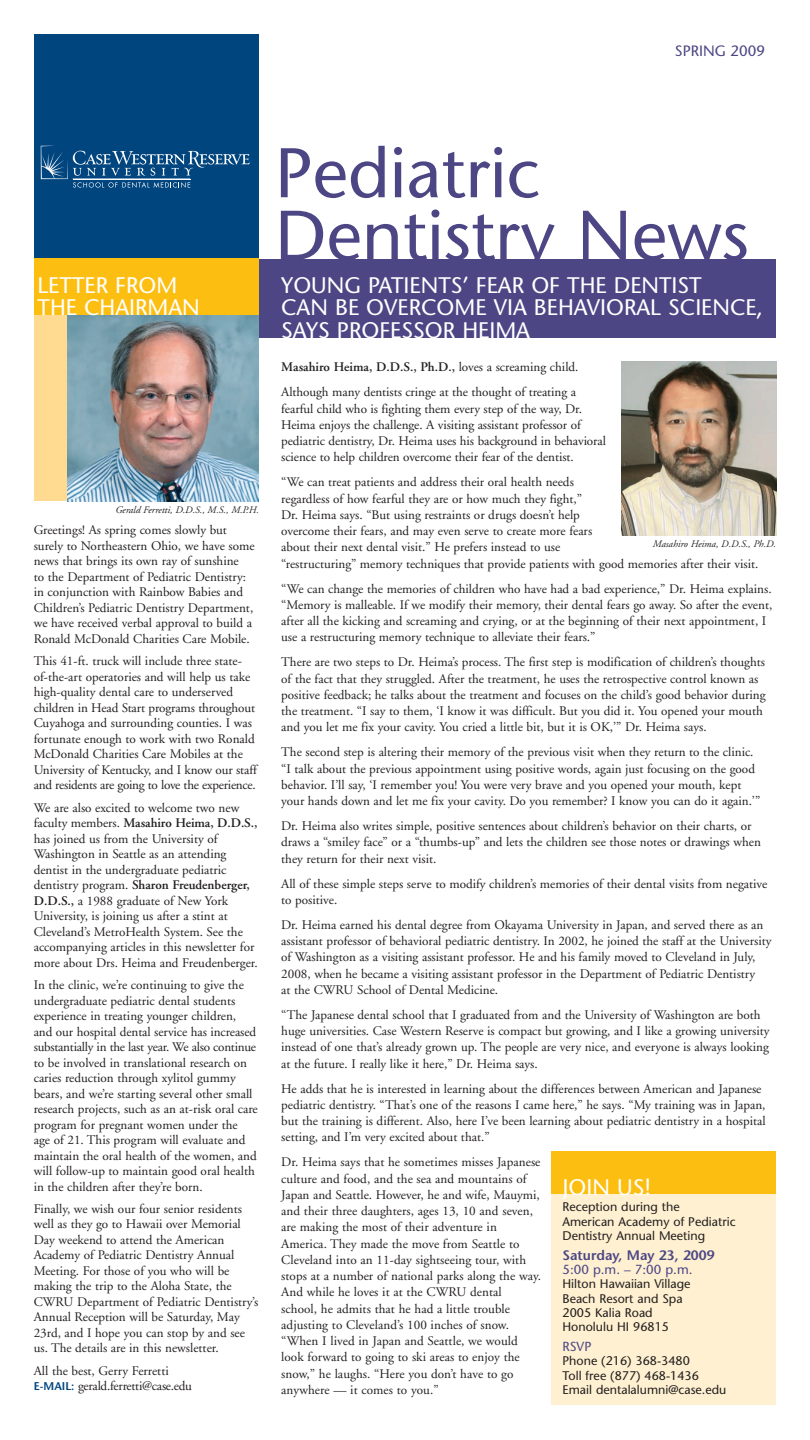
<style>
.page{position:relative;width:810px;height:1440px;background:#fff}
.page>*{position:absolute;margin:0;border:0;box-sizing:border-box;transform-origin:0 0}
.t1{font:70px/62.5px "Stone Sans";color:#4c4685}
.t2{font:22.5px/22.5px "Stone Sans";color:#fff}
.t3{font:15px "Stone Sans";color:#4c4685}
.t4{font:600 13.75px "Stone Sans";color:#4c4685}
.t5{font:13.12px/15.5px "Adobe Garamond";color:#231f20}
.t6{font:13.12px/15px "Adobe Garamond";letter-spacing:-.02em;color:#231f20}
.t7{font:13.12px "Stone Sans";color:#4c4685}
.t8{font:12.5px/14.4px "Stone Sans";color:#231f20}
.t9{font:italic 10px "Adobe Garamond";color:#231f20}
.s1{font-weight:600}
.s2{font-family:"Stone Sans";font-weight:600;font-size:11.25px;color:#01457f}
</style>
<div class="page">
<img style="left:622px;top:362px;width:154px;height:174px">
<div style="left:259px;top:259px;width:517px;height:79px;background:#4c4685"></div>
<div style="left:34px;top:34px;width:225px;height:225px;background:#01457f"></div>
<svg style="left:41px;top:146px;width:209px;height:42px"></svg>
<hr style="left:73px;top:179px;width:117px;height:1px;background:#fff">
<div style="left:34px;top:314px;width:56px;height:187px;background:#fedb90"></div>
<img style="left:68px;top:315px;width:191px;height:186px">
<div style="left:34px;top:259px;width:225px;height:56px;background:#fdbe12"></div>
<div style="left:551px;top:1193px;width:225px;height:211px;background:#fef0d0"></div>
<div style="left:551px;top:1152px;width:225px;height:42px;background:#fdbe12"></div>
<p class="t3" style="left:675px;top:45px;width:92px">SPRING 2009</p>
<h2 class="t2" style="left:38px;top:276px;width:164px">LETTER FROM<br>THE CHAIRMAN</h2>
<p class="t9" style="left:115px;top:506px;width:145px">Gerald Ferretti, D.D.S., M.S., M.P.H.</p>
<p class="t5" style="left:34px;top:524px;width:223px">Greetings! As spring comes slowly but surely to Northeastern Ohio, we have some news that brings its own ray of sunshine<br>to the Department of Pediatric Dentistry: in conjunction with Rainbow Babies and Children’s Pediatric Dentistry Department, we have received verbal approval to build a Ronald McDonald Charities Care Mobile.</p>
<p class="t5" style="left:34px;top:655px;width:225px">This 41-ft. truck will include three state&shy;of-the-art operatories and will help us take high-quality dental care to underserved children in Head Start programs throughout Cuyahoga and surrounding counties. I was fortunate enough to work with two Ronald McDonald Charities Care Mobiles at the University of Kentucky, and I know our staff and residents are going to love the experience.</p>
<p class="t5" style="left:34px;top:801px;width:226px">We are also excited to welcome two new faculty members. <span class="s1">Masahiro Heima, D.D.S., </span>has joined us from the University of Washington in Seattle as an attending dentist in the undergraduate pediatric dentistry program. <span class="s1">Sharon Freudenberger, D.D.S.,</span> a 1988 graduate of New York University, is joining us after a stint at Cleveland’s MetroHealth System. See the accompanying articles in this newsletter for more about Drs. Heima and Freudenberger.</p>
<p class="t5" style="left:34px;top:978px;width:226px">In the clinic, we’re continuing to give the undergraduate pediatric dental students experience in treating younger children, and our hospital dental service has increased substantially in the last year. We also continue to be involved in translational research on caries reduction through xylitol gummy bears, and we’re starting several other small research projects, such as an at-risk oral care program for pregnant women under the<br>age of 21. This program will evaluate and maintain the oral health of the women, and will follow-up to maintain good oral health in the children after they’re born.</p>
<p class="t5" style="left:34px;top:1202px;width:226px">Finally, we wish our four senior residents well as they go to Hawaii over Memorial Day weekend to attend the American Academy of Pediatric Dentistry Annual Meeting. For those of you who will be making the trip to the Aloha State, the CWRU Department of Pediatric Dentistry’s Annual Reception will be Saturday, May 23rd, and I hope you can stop by and see us. The details are in this newsletter.</p>
<p class="t6" style="left:34px;top:1364px;width:160px">All the best, Gerry Ferretti<br><span class="s2">E-MAIL:</span> gerald.ferretti@case.edu</p>
<h1 class="t1" style="left:275px;top:149px;width:476px">Pediatric<br>Dentistry News</h1>
<h2 class="t2" style="left:281px;top:276px;width:483px">YOUNG PATIENTS’ FEAR OF THE DENTIST<br>CAN BE OVERCOME VIA BEHAVIORAL SCIENCE,<br>SAYS PROFESSOR HEIMA</h2>
<p class="t5" style="left:281px;top:356px;width:299px;line-height:25px"><span class="s1">Masahiro Heima, D.D.S., Ph.D.,</span> loves a screaming child.<br>Although many dentists cringe at the thought of treating a</p>
<p class="t5" style="left:281px;top:401px;width:326px;line-height:16.2px">fearful child who is fighting them every step of the way, Dr.<br>Heima enjoys the challenge. A visiting assistant professor of pediatric dentistry, Dr. Heima uses his background in behavioral science to help children overcome their fear of the dentist.</p>
<p class="t5" style="left:281px;top:475px;width:479px;line-height:16.2px">“We can treat patients and address their oral health needs<br>regardless of how fearful they are or how much they fight,”<br>Dr. Heima says. “But using restraints or drugs doesn’t help<br>overcome their fears, and may even serve to create more fears<br>about their next dental visit.” He prefers instead to use<br>“restructuring” memory techniques that provide patients with good memories after their visit.</p>
<p class="t5" style="left:281px;top:581px;width:493px;line-height:16.2px">“We can change the memories of children who have had a bad experience,” Dr. Heima explains. “Memory is malleable. If we modify their memory, their dental fears go away. So after the event, after all the kicking and screaming and crying, or at the beginning of their next appointment, I use a restructuring memory technique to alleviate their fears.”</p>
<p class="t5" style="left:281px;top:655px;width:486px;line-height:16.2px">There are two steps to Dr. Heima’s process. The first step is modification of children’s thoughts of the fact that they struggled. After the treatment, he uses the retrospective control known as positive feedback; he talks about the treatment and focuses on the child’s good behavior during the treatment. “I say to them, ‘I know it was difficult. But you did it. You opened your mouth and you let me fix your cavity. You cried a little bit, but it is OK,’” Dr. Heima says.</p>
<p class="t5" style="left:281px;top:745px;width:481px;line-height:16.2px">The second step is altering their memory of the previous visit when they return to the clinic. “I talk about the previous appointment using positive words, again just focusing on the good behavior. I’ll say, ‘I remember you! You were very brave and you opened your mouth, kept your hands down and let me fix your cavity. Do you remember? I know you can do it again.’”</p>
<p class="t5" style="left:281px;top:819px;width:481px;line-height:16.2px">Dr. Heima also writes simple, positive sentences about children’s behavior on their charts, or draws a “smiley face” or a “thumbs-up” and lets the children see those notes or drawings when they return for their next visit.</p>
<p class="t5" style="left:281px;top:876px;width:488px;line-height:16.2px">All of these simple steps serve to modify children’s memories of their dental visits from negative to positive.</p>
<p class="t5" style="left:281px;top:918px;width:492px;line-height:16.2px">Dr. Heima earned his dental degree from Okayama University in Japan, and served there as an assistant professor of behavioral pediatric dentistry. In 2002, he joined the staff at the University of Washington as a visiting assistant professor. He and his family moved to Cleveland in July, 2008, when he became a visiting assistant professor in the Department of Pediatric Dentistry<br>at the CWRU School of Dental Medicine.</p>
<p class="t5" style="left:281px;top:1008px;width:490px;line-height:16.2px">“The Japanese dental school that I graduated from and the University of Washington are both huge universities. Case Western Reserve is compact but growing, and I like a growing university instead of one that’s already grown up. The people are very nice, and everyone is always looking at the future. I really like it here,” Dr. Heima says.</p>
<p class="t5" style="left:281px;top:1081px;width:486px;line-height:16.2px">He adds that he is interested in learning about the differences between American and Japanese pediatric dentistry. “That’s one of the reasons I came here,” he says. “My training was in Japan, but the training is different. Also, here I’ve been learning about pediatric dentistry in a hospital setting, and I’m very excited about that.”</p>
<p class="t5" style="left:281px;top:1155px;width:261px;line-height:16.2px">Dr. Heima says that he sometimes misses Japanese culture and food, and the sea and mountains of Japan and Seattle. However, he and wife, Mauymi, and their three daughters, ages 13, 10 and seven, are making the most of their adventure in America. They made the move from Seattle to Cleveland into an 11-day sightseeing tour, with stops at a number of national parks along the way.<br>And while he loves it at the CWRU dental<br>school, he admits that he had a little trouble adjusting to Cleveland’s 100 inches of snow. “When I lived in Japan and Seattle, we would look forward to going to ski areas to enjoy the snow,” he laughs. “Here you don’t have to go anywhere — it comes to you.”</p>
<p class="t9" style="left:652px;top:539px;width:125px">Masahiro Heima, D.D.S., Ph.D.</p>
<h2 class="t2" style="left:562px;top:1178px;width:90px">JOIN US!</h2>
<p class="t8" style="left:562px;top:1201px;width:175px">Reception during the<br>American Academy of Pediatric<br>Dentistry Annual Meeting</p>
<p class="t4" style="left:562px;top:1249px;width:154px">Saturday, May 23, 2009</p>
<p class="t7" style="left:562px;top:1264px;width:132px">5:00 p.m. – 7:00 p.m.</p>
<p class="t8" style="left:562px;top:1278px;width:130px">Hilton Hawaiian Village<br>Beach Resort and Spa<br>2005 Kalia Road<br>Honolulu HI 96815</p>
<p class="t7" style="left:562px;top:1341px;width:30px">RSVP</p>
<p class="t8" style="left:562px;top:1355px;width:165px">Phone (216) 368-3480<br>Toll free (877) 468-1436<br>Email dentalalumni@case.edu</p>
</div>
